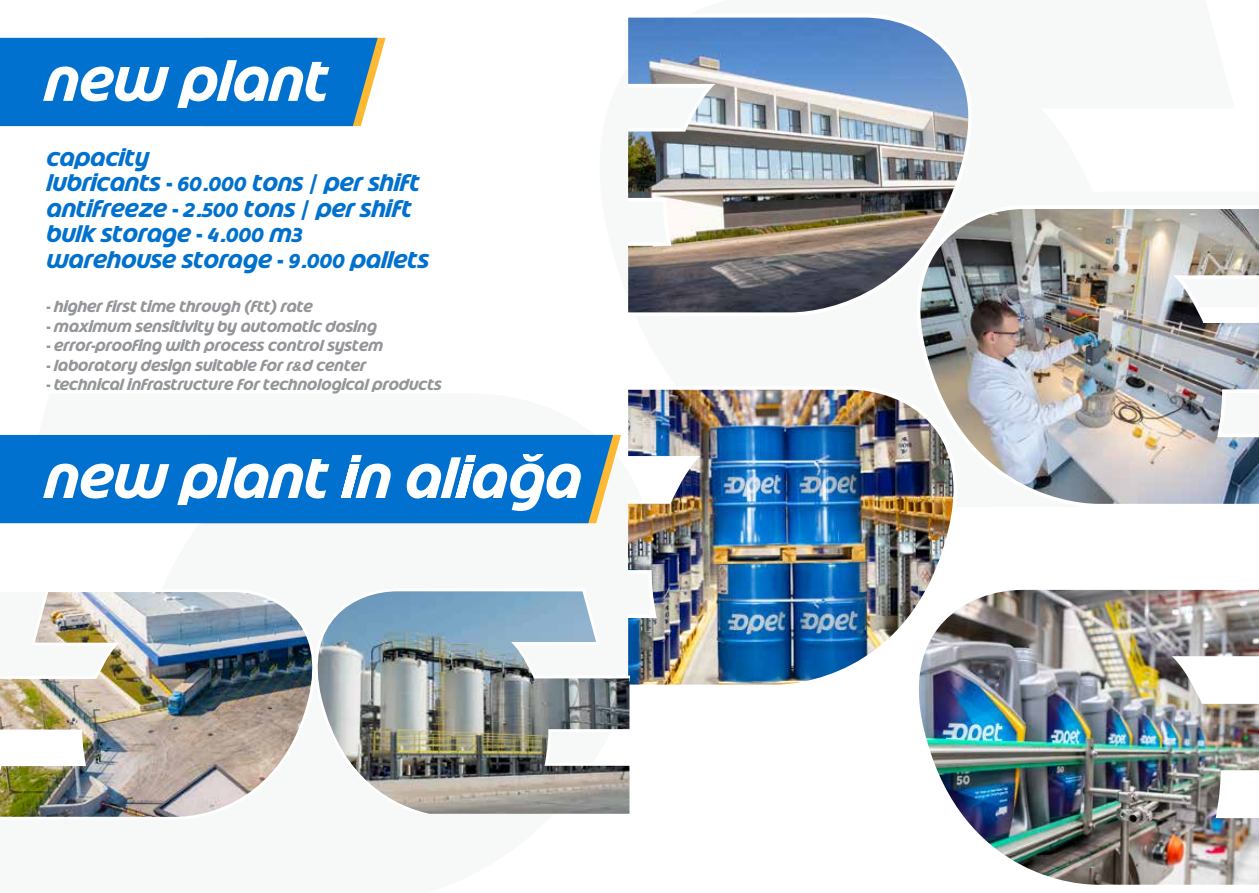
<style>
.page{position:relative;width:1259px;height:893px;background:#fff}
.page>*{position:absolute;margin:0;border:0;box-sizing:border-box;transform-origin:0 0}
.t1{font:54.6px "Opet Tr";color:#fff}
.t2{font:22.5px/25.5px "Opet Tr";color:#0071ce}
.t3{font:15px "Opet Tr";color:#939598}
</style>
<div class="page">
<img style="left:0;top:592px;width:302px;height:225px">
<img style="left:628px;top:18px;width:341px;height:294px">
<svg style="left:900px;top:202px;width:69px;height:110px"></svg>
<img style="left:901px;top:209px;width:358px;height:295px">
<div style="left:0;top:38px;width:385px;height:88px;background:#0071ce"></div>
<div style="left:0;top:435px;width:613px;height:88px;background:#0071ce"></div>
<img style="left:919px;top:590px;width:340px;height:295px">
<svg style="left:628px;top:382px;width:347px;height:310px"></svg>
<img style="left:628px;top:390px;width:345px;height:295px">
<img style="left:303px;top:591px;width:326px;height:223px">
<h1 class="t1" style="left:45px;top:53px;width:285px">new plant</h1>
<h2 class="t2" style="left:47px;top:146px;width:384px">capacity<br>Lubricants - 60.000 tons / per shift antifreeze - 2.500 tons / per shift bulk storage - 4.000 m3 warehouse storage - 9.000 pallets</h2>
<p class="t3" style="left:47px;top:299px;width:268px">- Higher first time through (FTT) rate</p>
<p class="t3" style="left:47px;top:319px;width:332px">- maximum sensitivity by automatic dosing</p>
<p class="t3" style="left:47px;top:338px;width:338px">- Error-proofing with process control system</p>
<p class="t3" style="left:47px;top:357px;width:321px">- Laboratory design suitable for R&amp;D Center</p>
<p class="t3" style="left:47px;top:377px;width:396px">- Technical infrastructure for technological products</p>
<h1 class="t1" style="left:45px;top:450px;width:538px">new plant in aliağa</h1>
</div>
